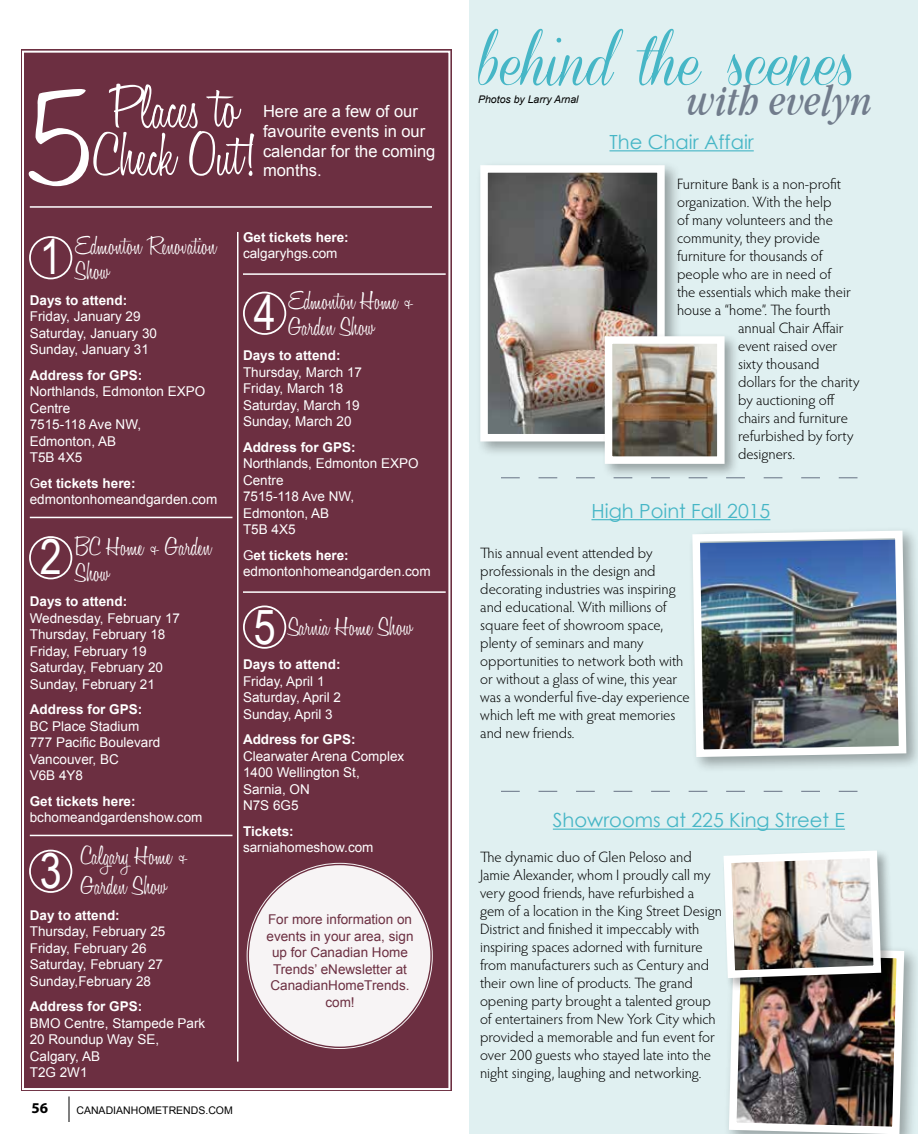
<style>
.page{position:relative;width:918px;height:1134px;background:#fff}
.page>*{position:absolute;margin:0;border:0;box-sizing:border-box;transform-origin:0 0}
.t1{font:300 152.4px "Honey Script";color:#fff}
.t2{font:300 62.85px/47.7px "Honey Script";color:#fff}
.t3{font:48.3px "Arial Narrow";color:#fff}
.t4{font:italic 45px "Apple Garamond";color:#717c8c}
.t5{font:300 27px/25.5px "Honey Script";color:#fff}
.t6{font:19.5px "Century Gothic";color:#46b6c6}
.t7{font:16.5px/19.8px "Arial";color:#fff}
.t8{font:300 15px/18px "Hypatia Sans Pro";color:#000}
.t9{font:700 15px "Myriad Pro";color:#000}
.t10{font:13.5px/16.5px "Arial";color:#fff}
.t11{font:700 13.5px "Arial";color:#fff}
.t12{font:13.5px/16.5px "Arial";color:#6c2f41;text-align:center}
.t13{font:10.5px "Arial";color:#000}
.t14{font:italic 10.5px "Arial";color:#000}
.s1{font-weight:700}
</style>
<div class="page">
<svg style="left:69px;top:1096px;width:1px;height:26px"></svg>
<div style="left:470px;top:0;width:448px;height:1134px;background:#e0f0f1"></div>
<svg style="left:478px;top:29px;width:373px;height:57px"></svg>
<div style="left:476px;top:160px;width:205px;height:298px;background:#000;opacity:.33"></div>
<img style="left:489px;top:174px;width:167px;height:258px">
<div style="left:480px;top:165px;width:185px;height:276px;border:8px solid #fff"></div>
<div style="left:723px;top:941px;width:195px;height:193px;background:#000;opacity:.33"></div>
<svg style="left:501px;top:477px;width:357px;height:1px"></svg>
<svg style="left:501px;top:791px;width:357px;height:1px"></svg>
<div style="left:601px;top:332px;width:139px;height:148px;background:#000;opacity:.33"></div>
<img style="left:614px;top:345px;width:102px;height:110px">
<div style="left:605px;top:336px;width:120px;height:128px;border:8px solid #fff"></div>
<div style="left:688px;top:526px;width:230px;height:247px;background:#000;opacity:.33"></div>
<img style="left:689px;top:527px;width:221px;height:234px">
<img style="left:723px;top:850px;width:185px;height:284px">
<div style="left:21px;top:49px;width:431px;height:1042px;background:#6c2f41"></div>
<div style="left:29px;top:536px;width:43px;height:43px;border:2px solid #fff;border-radius:50%"></div>
<hr style="left:30px;top:517px;width:202px;height:1px;background:#fff">
<hr style="left:243px;top:273px;width:203px;height:2px;background:#fff">
<hr style="left:237px;top:232px;width:1px;height:830px;background:#fff">
<hr style="left:30px;top:206px;width:402px;height:2px;background:#fff">
<div style="left:29px;top:236px;width:43px;height:43px;border:2px solid #fff;border-radius:50%"></div>
<div style="left:243px;top:606px;width:43px;height:43px;border:2px solid #fff;border-radius:50%"></div>
<div style="left:243px;top:292px;width:43px;height:43px;border:2px solid #fff;border-radius:50%"></div>
<div style="left:29px;top:850px;width:43px;height:43px;border:2px solid #fff;border-radius:50%"></div>
<div style="left:249px;top:865px;width:181px;height:182px;background:#f7f4f5;border-radius:50%"></div>
<hr style="left:243px;top:591px;width:203px;height:2px;background:#fff">
<hr style="left:610px;top:150px;width:144px;height:1px;background:#46b6c6">
<hr style="left:591px;top:519px;width:179px;height:1px;background:#46b6c6">
<hr style="left:553px;top:829px;width:292px;height:1px;background:#46b6c6">
<hr style="left:30px;top:835px;width:202px;height:1px;background:#fff">
<h2 class="t2" style="left:93px;top:87px;width:164px">Places to<br>Check Out!</h2>
<h1 class="t1" style="left:32px;top:42px;width:68px">5</h1>
<p class="t7" style="left:263px;top:101px;width:156px">Here are a few of our</p>
<p class="t7" style="left:263px;top:121px;width:174px">favourite events in our calendar for the coming months.</p>
<h3 class="t5" style="left:75px;top:234px;width:143px">Edmonton Renovation<br>Show</h3>
<p class="t11" style="left:30px;top:291px;width:99px">Days to attend:</p>
<p class="t10" style="left:30px;top:308px;width:129px">Friday, January 29<br>Saturday, January 30<br>Sunday, January 31</p>
<p class="t11" style="left:30px;top:366px;width:114px">Address for GPS:</p>
<p class="t10" style="left:30px;top:383px;width:177px">Northlands, Edmonton EXPO<br>Centre<br>7515-118 Ave NW,<br>Edmonton, AB<br>T5B 4X5</p>
<p class="t10" style="left:30px;top:475px;width:189px">G<span class="s1">et tickets here: </span>edmontonhomeandgarden.com</p>
<h3 class="t5" style="left:75px;top:536px;width:138px">BC Home + Garden<br>Show</h3>
<p class="t11" style="left:30px;top:593px;width:99px">Days to attend:</p>
<p class="t10" style="left:30px;top:610px;width:152px">Wednesday, February 17<br>Thursday, February 18<br>Friday, February 19<br>Saturday, February 20<br>Sunday, February 21</p>
<p class="t11" style="left:30px;top:701px;width:114px">Address for GPS:</p>
<p class="t10" style="left:30px;top:718px;width:132px">BC Place Stadium<br>777 Pacific Boulevard<br>Vancouver, BC<br>V6B 4Y8</p>
<p class="t11" style="left:30px;top:792px;width:107px">Get tickets here:</p>
<p class="t10" style="left:30px;top:809px;width:174px">bchomeandgardenshow.com</p>
<h3 class="t5" style="left:81px;top:842px;width:109px;line-height:30px">Calgary Home +<br>Garden Show</h3>
<p class="t11" style="left:30px;top:906px;width:92px">Day to attend:</p>
<p class="t10" style="left:30px;top:923px;width:137px">Thursday, February 25<br>Friday, February 26<br>Saturday, February 27<br>Sunday,February 28</p>
<p class="t11" style="left:30px;top:998px;width:114px">Address for GPS:</p>
<p class="t10" style="left:30px;top:1015px;width:177px">BMO Centre, Stampede Park<br>20 Roundup Way SE,<br>Calgary, AB<br>T2G 2W1</p>
<h3 class="t3" style="left:40px;top:222px;width:23px">1</h3>
<h3 class="t3" style="left:40px;top:522px;width:23px">2</h3>
<h3 class="t3" style="left:40px;top:835px;width:23px">3</h3>
<p class="t9" style="left:32px;top:1099px;width:18px">56</p>
<p class="t13" style="left:76px;top:1103px;width:158px">CANADIANHOMETRENDS.COM</p>
<p class="t11" style="left:243px;top:228px;width:107px">Get tickets here:</p>
<p class="t10" style="left:243px;top:245px;width:96px">calgaryhgs.com</p>
<h3 class="t5" style="left:288px;top:289px;width:127px">Edmonton Home +<br>Garden Show</h3>
<p class="t11" style="left:243px;top:346px;width:99px">Days to attend:</p>
<p class="t10" style="left:243px;top:364px;width:121px">Thursday, March 17<br>Friday, March 18<br>Saturday, March 19<br>Sunday, March 20</p>
<p class="t11" style="left:243px;top:438px;width:114px">Address for GPS:</p>
<p class="t10" style="left:243px;top:455px;width:177px">Northlands, Edmonton EXPO<br>Centre<br>7515-118 Ave NW,<br>Edmonton, AB<br>T5B 4X5</p>
<p class="t10" style="left:243px;top:547px;width:189px">G<span class="s1">et tickets here: </span>edmontonhomeandgarden.com</p>
<h3 class="t5" style="left:288px;top:615px;width:126px">Sarnia Home Show</h3>
<p class="t11" style="left:243px;top:655px;width:99px">Days to attend:</p>
<p class="t10" style="left:243px;top:673px;width:100px">Friday, April 1<br>Saturday, April 2<br>Sunday, April 3</p>
<p class="t11" style="left:243px;top:730px;width:114px">Address for GPS:</p>
<p class="t10" style="left:243px;top:748px;width:163px">Clearwater Arena Complex<br>1400 Wellington St,<br>Sarnia, ON<br>N7S 6G5</p>
<p class="t11" style="left:243px;top:822px;width:52px">Tickets:</p>
<p class="t10" style="left:243px;top:839px;width:132px">sarniahomeshow.com</p>
<h3 class="t3" style="left:254px;top:277px;width:23px">4</h3>
<h3 class="t3" style="left:254px;top:591px;width:23px">5</h3>
<p class="t12" style="left:267px;top:911px;width:149px">For more information on events in your area, sign up for Canadian Home<br>Trends’ eNewsletter at<br>CanadianHomeTrends. com!</p>
<p class="t14" style="left:478px;top:92px;width:102px">Photos by Larry Arnal</p>
<h3 class="t4" style="left:687px;top:74px;width:187px">with evelyn</h3>
<h3 class="t6" style="left:610px;top:128px;width:146px">The Chair Affair</h3>
<p class="t8" style="left:677px;top:174px;width:166px">Furniture Bank is a non-profit</p>
<p class="t8" style="left:677px;top:192px;width:156px">organization. With the help</p>
<p class="t8" style="left:677px;top:210px;width:157px">of many volunteers and the</p>
<p class="t8" style="left:677px;top:228px;width:144px">community, they provide</p>
<p class="t8" style="left:677px;top:246px;width:147px">furniture for thousands of</p>
<p class="t8" style="left:677px;top:264px;width:156px">people who are in need of</p>
<p class="t8" style="left:677px;top:282px;width:175px">the essentials which make their</p>
<p class="t8" style="left:677px;top:300px;width:155px">house a “home”. The fourth</p>
<p class="t8" style="left:738px;top:318px;width:107px">annual Chair Affair</p>
<p class="t8" style="left:738px;top:336px;width:101px">event raised over</p>
<p class="t8" style="left:738px;top:354px;width:83px">sixty thousand</p>
<p class="t8" style="left:738px;top:372px;width:123px">dollars for the charity</p>
<p class="t8" style="left:738px;top:390px;width:98px">by auctioning off</p>
<p class="t8" style="left:738px;top:408px;width:111px">chairs and furniture</p>
<p class="t8" style="left:738px;top:426px;width:117px">refurbished by forty</p>
<p class="t8" style="left:738px;top:444px;width:58px">designers.</p>
<h3 class="t6" style="left:591px;top:497px;width:180px">High Point Fall 2015</h3>
<p class="t8" style="left:480px;top:543px;width:211px">This annual event attended by professionals in the design and decorating industries was inspiring and educational. With millions of square feet of showroom space, plenty of seminars and many opportunities to network both with or without a glass of wine, this year was a wonderful five-day experience which left me with great memories and new friends.</p>
<h3 class="t6" style="left:553px;top:807px;width:294px">Showrooms at 225 King Street E</h3>
<p class="t8" style="left:480px;top:848px;width:244px">The dynamic duo of Glen Peloso and Jamie Alexander, whom I proudly call my very good friends, have refurbished a gem of a location in the King Street Design District and finished it impeccably with inspiring spaces adorned with furniture from manufacturers such as Century and their own line of products. The grand opening party brought a talented group of entertainers from New York City which provided a memorable and fun event for over 200 guests who stayed late into the night singing, laughing and networking.</p>
</div>
